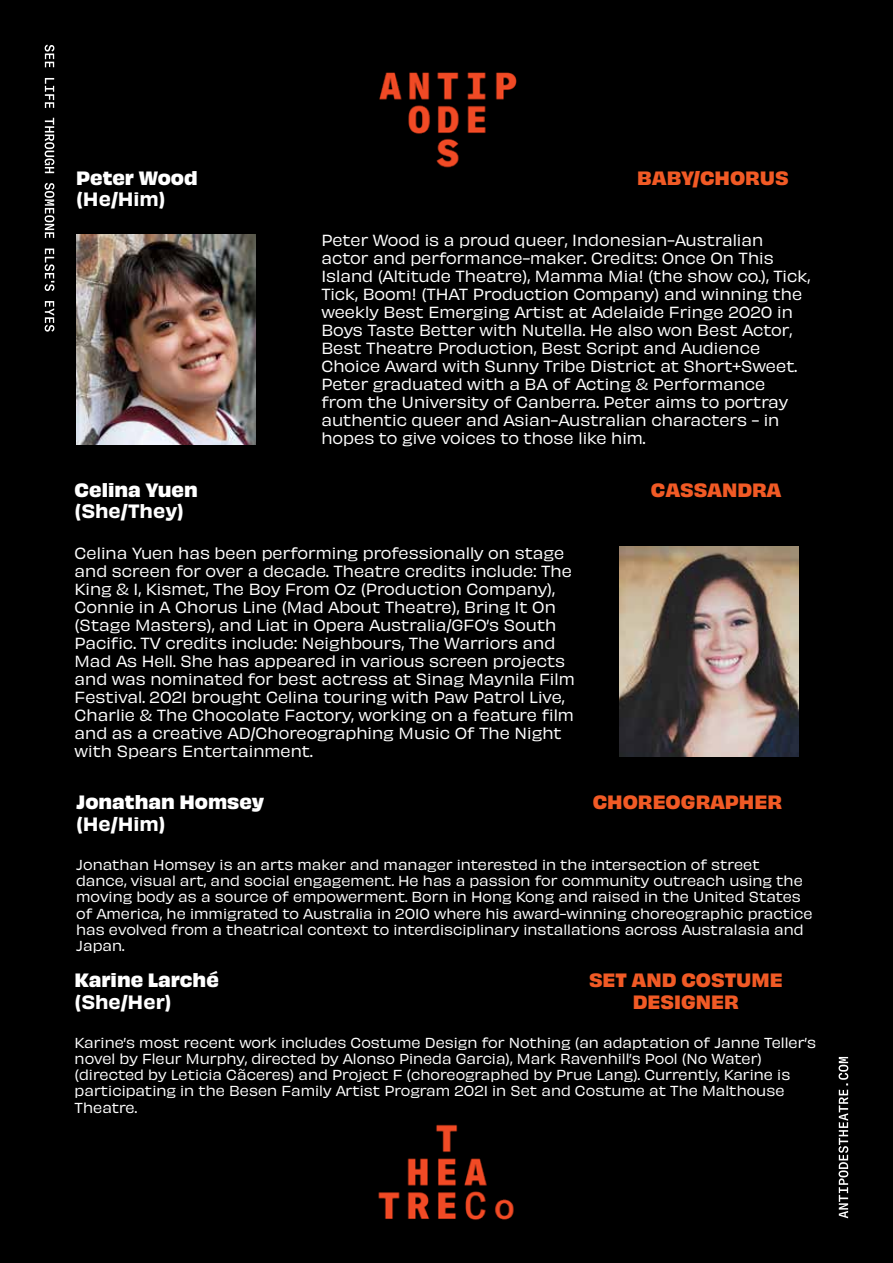
<style>
.page{position:relative;width:893px;height:1263px;background:#000}
.page>*{position:absolute;margin:0;border:0;box-sizing:border-box;transform-origin:0 0}
.t1{font:700 18px/21.6px "Obviously";color:#f15a25;text-align:center}
.t2{font:700 18px "Obviously";color:#fff}
.t3{font:18px "Obviously Semi";color:#fff}
.t4{font:15px/18px "Obviously";color:#fff}
.t5{font:13.5px/16.2px "Obviously";color:#fff}
</style>
<div class="page">
<img style="left:378px;top:1124px;width:136px;height:96px">
<svg style="left:839px;top:1057px;width:9px;height:161px"></svg>
<svg style="left:45px;top:45px;width:9px;height:287px"></svg>
<img style="left:76px;top:234px;width:180px;height:211px">
<img style="left:619px;top:547px;width:180px;height:210px">
<img style="left:379px;top:72px;width:138px;height:96px">
<p class="t2" style="left:76px;top:163px;width:123px">Peter Wood</p>
<p class="t3" style="left:76px;top:185px;width:91px">(He/Him)</p>
<p class="t2" style="left:75px;top:475px;width:125px">Celina Yuen</p>
<p class="t3" style="left:75px;top:497px;width:111px">(She/They)</p>
<p class="t1" style="left:637px;top:165px;width:153px">BABY/CHORUS</p>
<p class="t4" style="left:321px;top:230px;width:490px">Peter Wood is a proud queer, Indonesian-Australian actor and performance-maker. Credits: Once On This Island (Altitude Theatre), Mamma Mia! (the show co.), Tick, Tick, Boom! (THAT Production Company) and winning the weekly Best Emerging Artist at Adelaide Fringe 2020 in Boys Taste Better with Nutella. He also won Best Actor, Best Theatre Production, Best Script and Audience Choice Award with Sunny Tribe District at Short+Sweet.<br>Peter graduated with a BA of Acting &amp; Performance from the University of Canberra. Peter aims to portray authentic queer and Asian-Australian characters - in hopes to give voices to those like him.</p>
<p class="t1" style="left:651px;top:477px;width:132px">CASSANDRA</p>
<p class="t4" style="left:75px;top:542px;width:502px">Celina Yuen has been performing professionally on stage and screen for over a decade. Theatre credits include: The King &amp; I, Kismet, The Boy From Oz (Production Company), Connie in A Chorus Line (Mad About Theatre), Bring It On (Stage Masters), and Liat in Opera Australia/GFO’s South Pacific. TV credits include: Neighbours, The Warriors and Mad As Hell. She has appeared in various screen projects and was nominated for best actress at Sinag Maynila Film Festival. 2021 brought Celina touring with Paw Patrol Live, Charlie &amp; The Chocolate Factory, working on a feature film and as a creative AD/Choreographing Music Of The Night with Spears Entertainment.</p>
<p class="t2" style="left:76px;top:788px;width:190px">Jonathan Homsey</p>
<p class="t3" style="left:76px;top:809px;width:91px">(He/Him)</p>
<p class="t1" style="left:593px;top:790px;width:191px">CHOREOGRAPHER</p>
<p class="t5" style="left:76px;top:855px;width:738px">Jonathan Homsey is an arts maker and manager interested in the intersection of street dance, visual art, and social engagement. He has a passion for community outreach using the moving body as a source of empowerment. Born in Hong Kong and raised in the United States of America, he immigrated to Australia in 2010 where his award-winning choreographic practice has evolved from a theatrical context to interdisciplinary installations across Australasia and Japan.</p>
<p class="t2" style="left:75px;top:966px;width:146px">Karine Larché</p>
<p class="t3" style="left:75px;top:987px;width:99px">(She/Her)</p>
<p class="t1" style="left:589px;top:968px;width:195px">SET AND COSTUME<br>DESIGNER</p>
<p class="t5" style="left:75px;top:1033px;width:743px">Karine’s most recent work includes Costume Design for Nothing (an adaptation of Janne Teller’s novel by Fleur Murphy, directed by Alonso Pineda Garcia), Mark Ravenhill’s Pool (No Water) (directed by Leticia Cãceres) and Project F (choreographed by Prue Lang). Currently, Karine is participating in the Besen Family Artist Program 2021 in Set and Costume at The Malthouse Theatre.</p>
</div>
